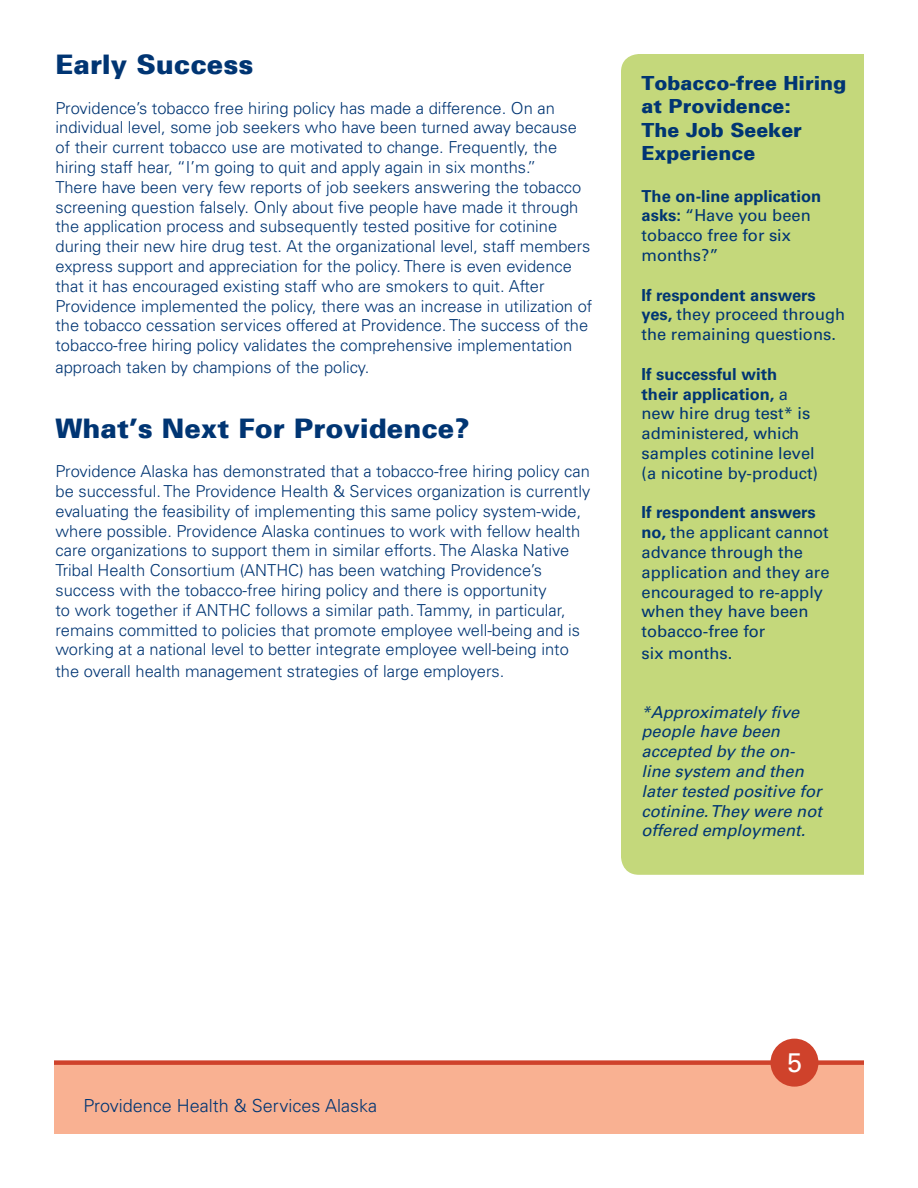
<style>
.page{position:relative;width:918px;height:1188px;background:#fff}
.page>*{position:absolute;margin:0;border:0;box-sizing:border-box;transform-origin:0 0}
.t1{font:900 27px "Univers 75";color:#003573}
.t2{font:27px "Univers LT Std";color:#fff}
.t3{font:900 19.5px/23.4px "Univers 75";color:#003573}
.t4{font:300 18px "Univers LT Std";color:#003573}
.t5{font:300 16.5px/19.8px "Univers LT Std";color:#003573}
.t6{font:16.5px/19.8px "Univers LT Std";color:#003573}
.t7{font:italic 16.5px/19.8px "Univers LT Std";color:#003573}
.s1{font-weight:700}
</style>
<div class="page">
<div style="left:54px;top:1065px;width:810px;height:69px;background:#f9b192"></div>
<div style="left:54px;top:1060px;width:810px;height:5px;background:#cf422b"></div>
<div style="left:770px;top:1039px;width:48px;height:48px;background:#cf422b;border-radius:50%"></div>
<div style="left:621px;top:54px;width:243px;height:821px;background:#c4d87b"></div>
<h2 class="t1" style="left:56px;top:48px;width:199px">Early Success</h2>
<p class="t5" style="left:56px;top:98px;width:538px">Providence’s tobacco free hiring policy has made a difference. On an individual level, some job seekers who have been turned away because of their current tobacco use are motivated to change. Frequently, the hiring staff hear, “I’m going to quit and apply again in six months.”<br>There have been very few reports of job seekers answering the tobacco screening question falsely. Only about five people have made it through the application process and subsequently tested positive for cotinine during their new hire drug test. At the organizational level, staff members express support and appreciation for the policy. There is even evidence that it has encouraged existing staff who are smokers to quit. After Providence implemented the policy, there was an increase in utilization of the tobacco cessation services offered at Providence. The success of the tobacco-free hiring policy validates the comprehensive implementation</p>
<p class="t5" style="left:56px;top:357px;width:316px">approach taken by champions of the policy.</p>
<h2 class="t1" style="left:56px;top:411px;width:415px">What’s Next For Providence?</h2>
<p class="t5" style="left:56px;top:461px;width:536px">Providence Alaska has demonstrated that a tobacco-free hiring policy can be successful. The Providence Health &amp; Services organization is currently evaluating the feasibility of implementing this same policy system-wide, where possible. Providence Alaska continues to work with fellow health care organizations to support them in similar efforts. The Alaska Native Tribal Health Consortium (ANTHC) has been watching Providence’s success with the tobacco-free hiring policy and there is opportunity<br>to work together if ANTHC follows a similar path. Tammy, in particular, remains committed to policies that promote employee well-being and is working at a national level to better integrate employee well-being into</p>
<p class="t5" style="left:56px;top:661px;width:450px">the overall health management strategies of large employers.</p>
<h3 class="t3" style="left:642px;top:71px;width:206px">Tobacco-free Hiring at Providence:<br>The Job Seeker<br>Experience</h3>
<p class="t6" style="left:642px;top:186px;width:181px"><span class="s1">The on-line application asks:</span> “Have you been tobacco free for six months?”</p>
<p class="t6" style="left:642px;top:285px;width:205px"><span class="s1">If respondent answers yes,</span> they proceed through the remaining questions.</p>
<p class="t6" style="left:642px;top:364px;width:178px"><span class="s1">If successful with<br>their application,</span> a new hire drug test* is administered, which samples cotinine level (a nicotine by-product)</p>
<p class="t6" style="left:642px;top:503px;width:189px"><span class="s1">If respondent answers no,</span> the applicant cannot advance through the application and they are encouraged to re-apply when they have been tobacco-free for</p>
<p class="t6" style="left:642px;top:643px;width:92px">six months.</p>
<p class="t7" style="left:642px;top:702px;width:182px">*Approximately five people have been accepted by the on&shy;line system and then later tested positive for cotinine. They were not offered employment.</p>
<p class="t4" style="left:84px;top:1095px;width:295px">Providence Health &amp; Services Alaska</p>
<h1 class="t2" style="left:787px;top:1047px;width:17px">5</h1>
</div>
